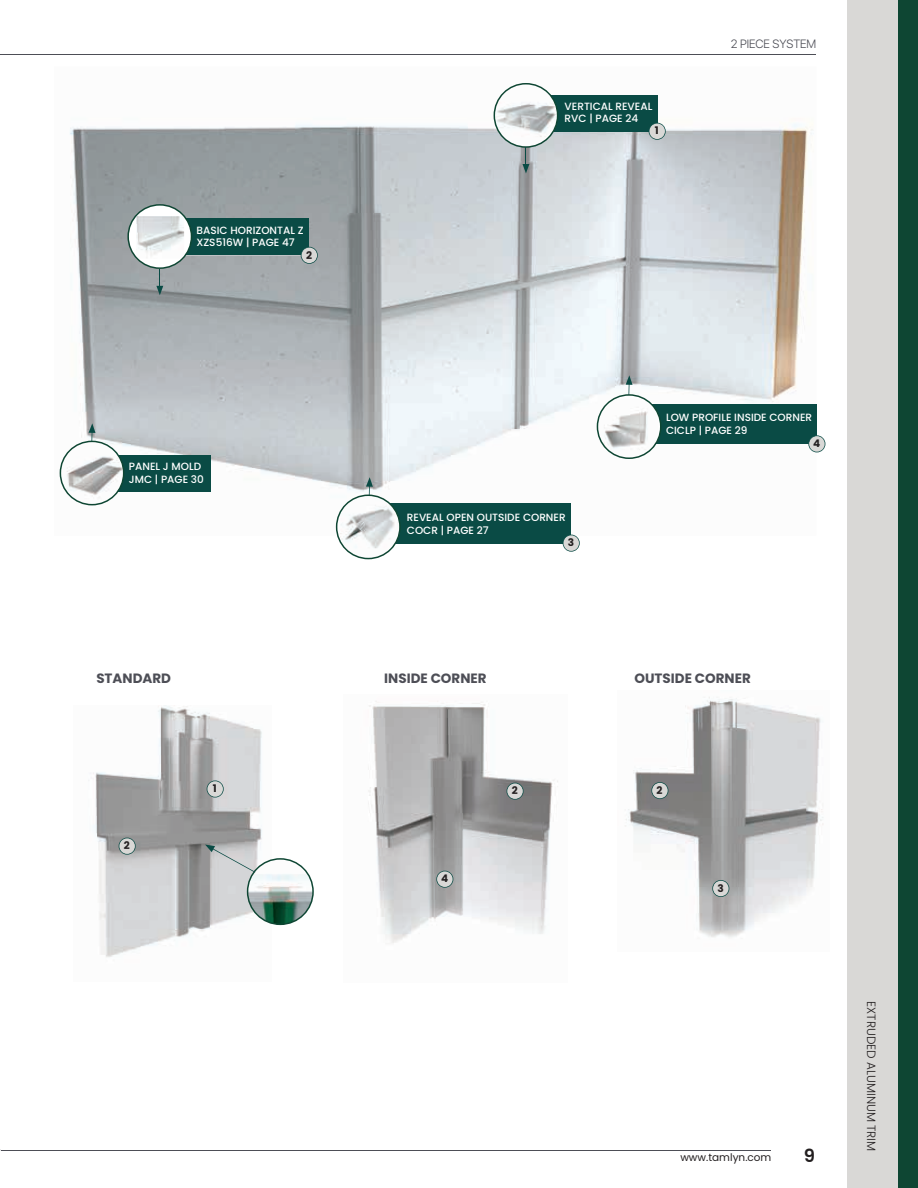
<style>
.page{position:relative;width:918px;height:1188px;background:#fff}
.page>*{position:absolute;margin:0;border:0;box-sizing:border-box;transform-origin:0 0}
.t1{font:600 18px "Poppins";color:#231f20}
.t2{font:700 13.5px "Poppins";color:#4d4e56}
.t3{font:300 12px "Poppins";color:#231f20}
.t4{font:300 12px "SF Pro Display";color:#4d4e56}
.t5{font:500 10.5px/12.6px "Poppins";color:#fff}
.t6{font:10.5px "Poppins";color:#231f20}
.t7{font:700 10.5px "Poppins";color:#231f20}
</style>
<div class="page">
<div style="left:847px;top:0;width:71px;height:1188px;background:#d9d8d6"></div>
<div style="left:898px;top:0;width:20px;height:1188px;background:#0e4633"></div>
<hr style="left:0;top:54px;width:816px;height:1px;background:#4d4e56">
<hr style="left:1px;top:1150px;width:770px;height:1px;background:#4d4e56">
<img style="left:88px;top:705px;width:174px;height:252px">
<img style="left:625px;top:697px;width:199px;height:241px">
<img style="left:368px;top:701px;width:190px;height:242px">
<img style="left:59px;top:95px;width:757px;height:440px">
<div style="left:535px;top:95px;width:122px;height:36px;background:#0a4b45"></div>
<div style="left:639px;top:405px;width:178px;height:39px;background:#0a4b45"></div>
<div style="left:103px;top:455px;width:108px;height:37px;background:#0a4b45"></div>
<div style="left:379px;top:503px;width:192px;height:40px;background:#0a4b45"></div>
<div style="left:169px;top:218px;width:139px;height:37px;background:#0a4b45"></div>
<svg style="left:597px;top:375px;width:65px;height:84px"></svg>
<svg style="left:60px;top:423px;width:64px;height:82px"></svg>
<svg style="left:336px;top:477px;width:65px;height:82px"></svg>
<svg style="left:127px;top:204px;width:65px;height:91px"></svg>
<svg style="left:494px;top:83px;width:64px;height:91px"></svg>
<svg style="left:649px;top:123px;width:17px;height:17px"></svg>
<svg style="left:301px;top:247px;width:17px;height:17px"></svg>
<svg style="left:563px;top:535px;width:17px;height:17px"></svg>
<svg style="left:712px;top:880px;width:17px;height:17px"></svg>
<svg style="left:808px;top:435px;width:17px;height:17px"></svg>
<svg style="left:436px;top:871px;width:17px;height:17px"></svg>
<svg style="left:119px;top:838px;width:17px;height:17px"></svg>
<svg style="left:507px;top:783px;width:17px;height:17px"></svg>
<svg style="left:651px;top:782px;width:17px;height:17px"></svg>
<svg style="left:207px;top:780px;width:17px;height:18px"></svg>
<svg style="left:205px;top:845px;width:109px;height:80px"></svg>
<p class="t5" style="left:197px;top:224px;width:109px">BASIC HORIZONTAL Z<br>XZS516W | PAGE 47</p>
<p class="t7" style="left:306px;top:249px;width:7px">2</p>
<p class="t5" style="left:565px;top:100px;width:89px">VERTICAL REVEAL<br>RVC | PAGE 24</p>
<p class="t7" style="left:655px;top:125px;width:5px">1</p>
<p class="t4" style="left:731px;top:35px;width:87px">2 PIECE SYSTEM</p>
<p class="t5" style="left:129px;top:460px;width:77px">PANEL J MOLD<br>JMC | PAGE 30</p>
<p class="t5" style="left:407px;top:511px;width:160px">REVEAL OPEN OUTSIDE CORNER<br>COCR | PAGE 27</p>
<p class="t7" style="left:568px;top:537px;width:8px">3</p>
<p class="t5" style="left:666px;top:411px;width:148px">LOW PROFILE INSIDE CORNER<br>CICLP | PAGE 29</p>
<p class="t7" style="left:813px;top:437px;width:9px">4</p>
<p class="t2" style="left:96px;top:671px;width:76px">STANDARD</p>
<p class="t2" style="left:384px;top:671px;width:104px">INSIDE CORNER</p>
<p class="t2" style="left:634px;top:671px;width:118px">OUTSIDE CORNER</p>
<p class="t7" style="left:124px;top:840px;width:7px">2</p>
<p class="t7" style="left:213px;top:782px;width:5px">1</p>
<p class="t7" style="left:512px;top:785px;width:7px">2</p>
<p class="t7" style="left:657px;top:784px;width:7px">2</p>
<p class="t7" style="left:441px;top:873px;width:9px">4</p>
<p class="t7" style="left:717px;top:882px;width:8px">3</p>
<p class="t6" style="left:680px;top:1151px;width:93px">www.tamlyn.com</p>
<h1 class="t1" style="left:804px;top:1146px;width:13px">9</h1>
<p class="t3" style="left:878px;top:1001px;width:151px;rotate:90deg">EXTRUDED ALUMINUM TRIM</p>
</div>
